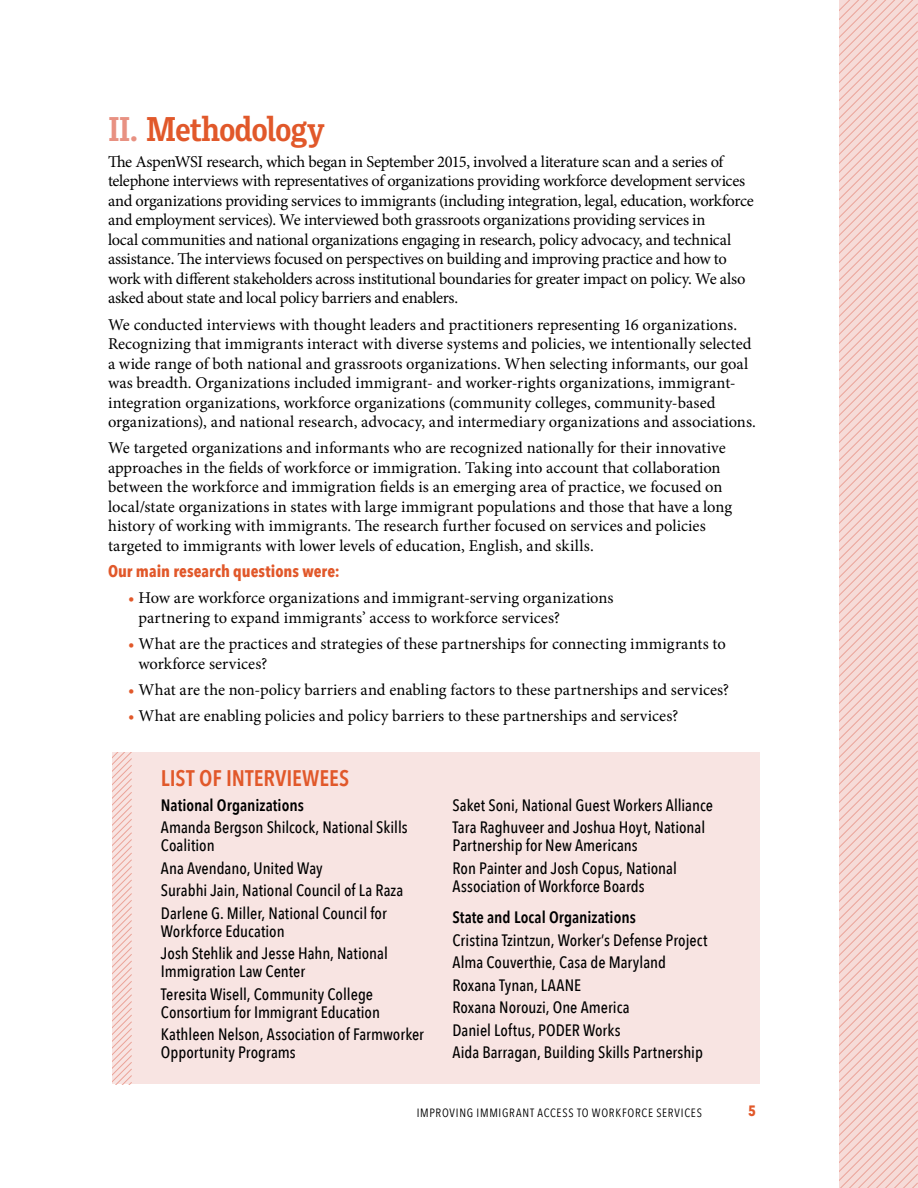
<style>
.page{position:relative;width:918px;height:1188px;background:#fff}
.page>*{position:absolute;margin:0;border:0;box-sizing:border-box;transform-origin:0 0}
.t1{font:600 33px "Muriza";letter-spacing:-.035em;color:#e1582a}
.t2{font:600 22.5px "Avenir Next Condensed";color:#e1582a}
.t3{font:16.5px/19.5px "Minion Pro";letter-spacing:-.005em;color:#000}
.t4{font:500 16.5px/22.5px "Avenir Next Condensed";color:#000}
.t5{font:600 16.5px "Avenir Next Condensed";color:#000}
.t6{font:700 16.5px "Avenir Next Condensed";color:#e1582a}
.t7{font:700 15px "Avenir Next Condensed";color:#e1582a}
.t8{font:12px "Avenir Next Condensed";letter-spacing:.06em;color:#000}
.s1{color:#e89182}
.s2{color:#e1582a}
</style>
<div class="page">
<svg style="left:840px;top:0;width:78px;height:1188px;background:#f4d1cd"></svg>
<div style="left:112px;top:753px;width:648px;height:331px;background:#f8e4e2"></div>
<svg style="left:112px;top:753px;width:20px;height:331px"></svg>
<h1 class="t1" style="left:108px;top:108px;width:218px"><span class="s1">II.</span> Methodology</h1>
<p class="t3" style="left:108px;top:152px;width:647px">The AspenWSI research, which began in September 2015, involved a literature scan and a series of telephone interviews with representatives of organizations providing workforce development services and organizations providing services to immigrants (including integration, legal, education, workforce and employment services). We interviewed both grassroots organizations providing services in<br>local communities and national organizations engaging in research, policy advocacy, and technical assistance. The interviews focused on perspectives on building and improving practice and how to work with different stakeholders across institutional boundaries for greater impact on policy. We also asked about state and local policy barriers and enablers.</p>
<p class="t3" style="left:108px;top:315px;width:649px">We conducted interviews with thought leaders and practitioners representing 16 organizations.<br>Recognizing that immigrants interact with diverse systems and policies, we intentionally selected a wide range of both national and grassroots organizations. When selecting informants, our goal was breadth. Organizations included immigrant- and worker-rights organizations, immigrant&shy;integration organizations, workforce organizations (community colleges, community-based organizations), and national research, advocacy, and intermediary organizations and associations.</p>
<p class="t3" style="left:108px;top:438px;width:626px">We targeted organizations and informants who are recognized nationally for their innovative approaches in the fields of workforce or immigration. Taking into account that collaboration between the workforce and immigration fields is an emerging area of practice, we focused on local/state organizations in states with large immigrant populations and those that have a long history of working with immigrants. The research further focused on services and policies targeted to immigrants with lower levels of education, English, and skills.</p>
<p class="t6" style="left:108px;top:561px;width:233px">Our main research questions were:</p>
<p class="t3" style="left:138px;top:588px;width:477px;text-indent:-10px"><span class="s2">•</span> How are workforce organizations and immigrant-serving organizations partnering to expand immigrants’ access to workforce services?</p>
<p class="t3" style="left:138px;top:634px;width:589px;text-indent:-10px"><span class="s2">•</span> What are the practices and strategies of these partnerships for connecting immigrants to workforce services?</p>
<p class="t3" style="left:128px;top:680px;width:602px"><span class="s2">•</span> What are the non-policy barriers and enabling factors to these partnerships and services?</p>
<p class="t3" style="left:128px;top:706px;width:552px"><span class="s2">•</span> What are enabling policies and policy barriers to these partnerships and services?</p>
<h2 class="t2" style="left:161px;top:759px;width:190px">List of Interviewees</h2>
<p class="t5" style="left:161px;top:791px;width:144px">National Organizations</p>
<p class="t4" style="left:161px;top:818px;width:248px;line-height:18px">Amanda Bergson Shilcock, National Skills<br>Coalition</p>
<p class="t4" style="left:161px;top:857px;width:244px">Ana Avendano, United Way<br>Surabhi Jain, National Council of La Raza<br>Darlene G. Miller, National Council for</p>
<p class="t4" style="left:161px;top:920px;width:228px">Workforce Education<br>Josh Stehlik and Jesse Hahn, National</p>
<p class="t4" style="left:161px;top:960px;width:214px">Immigration Law Center<br>Teresita Wisell, Community College</p>
<p class="t4" style="left:161px;top:1001px;width:265px">Consortium for Immigrant Education<br>Kathleen Nelson, Association of Farmworker</p>
<p class="t4" style="left:161px;top:1041px;width:136px">Opportunity Programs</p>
<p class="t4" style="left:453px;top:794px;width:262px">Saket Soni, National Guest Workers Alliance<br>Tara Raghuveer and Joshua Hoyt, National</p>
<p class="t4" style="left:453px;top:834px;width:226px">Partnership for New Americans<br>Ron Painter and Josh Copus, National</p>
<p class="t4" style="left:453px;top:875px;width:194px">Association of Workforce Boards</p>
<p class="t5" style="left:453px;top:903px;width:185px">State and Local Organizations</p>
<p class="t4" style="left:453px;top:929px;width:256px">Cristina Tzintzun, Worker’s Defense Project<br>Alma Couverthie, Casa de Maryland<br>Roxana Tynan, LAANE<br>Roxana Norouzi, One America<br>Daniel Loftus, Poder</p>
<p class="t4" style="left:453px;top:1019px;width:252px;text-indent:130px">Works<br>Aida Barragan, Building Skills Partnership</p>
<p class="t8" style="left:417px;top:1103px;width:287px">IMPROVI NG IMMIGRANT ACCESS TO WORKFORCE SERVICES</p>
<p class="t7" style="left:748px;top:1102px;width:9px">5</p>
</div>
